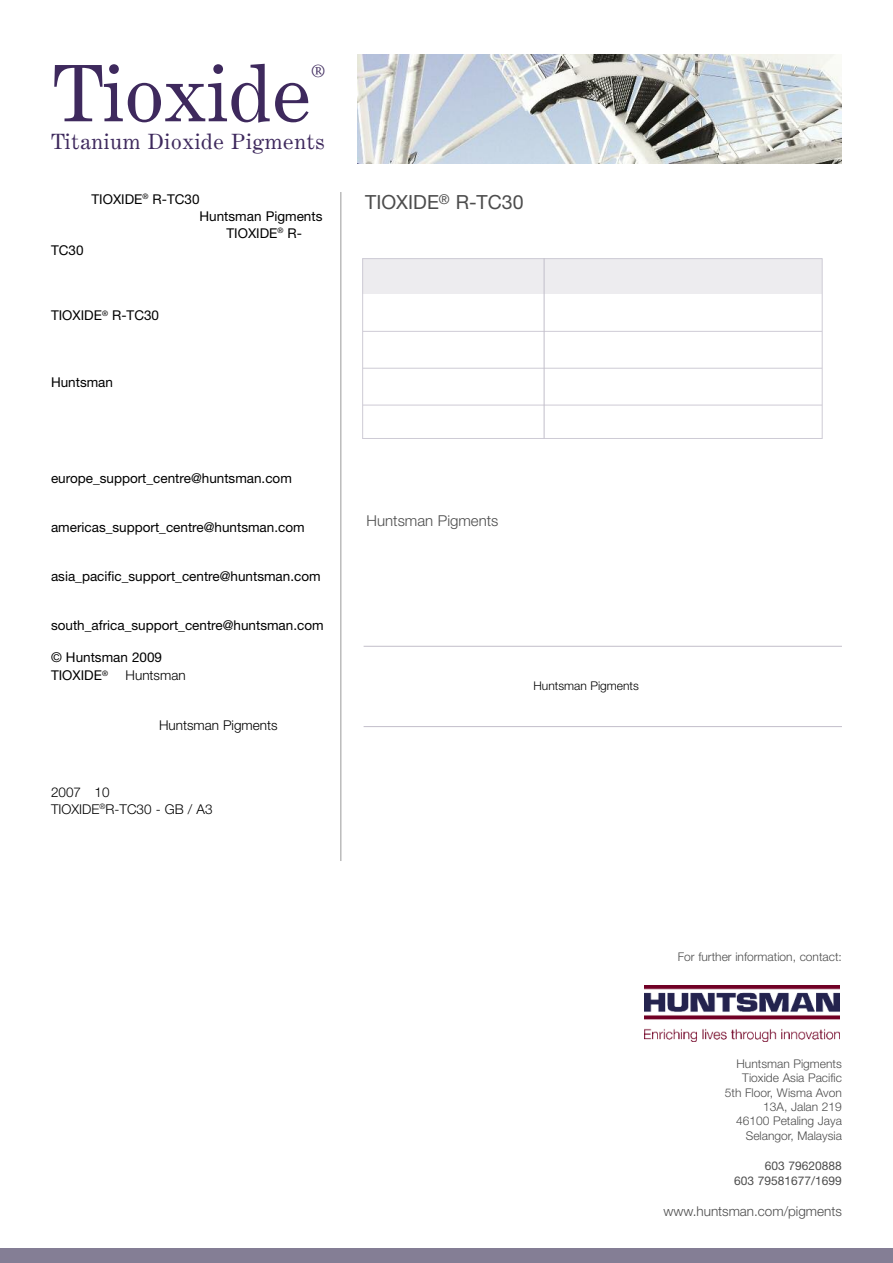
<style>
.page{position:relative;width:893px;height:1263px;background:#fff}
.page>*{position:absolute;margin:0;border:0;box-sizing:border-box;transform-origin:0 0}
.t1{font:78.15px "Century Expanded";color:#3e295d}
.t2{font:21.15px "Century Expanded";letter-spacing:.03em;color:#3e295d}
.t3{font:19.5px "Helvetica Neue";color:#4d4d4d}
.t4{font:16.95px "Century Expanded";color:#3e295d}
.t5{font:300 15px "Helvetica Neue";color:#4d4d4d}
.t6{font:13.5px/18.1px "Helvetica Neue";color:#000}
.t7{font:300 13.5px/17px "Helvetica Neue";color:#000}
.t8{font:300 13.5px "Helvetica Neue";color:#4d4d4d}
.t9{font:300 12px/14.4px "Helvetica Neue";color:#4d4d4d;text-align:right}
.t10{font:12px/15.1px "Helvetica Neue";color:#4d4d4d;text-align:right}
.t11{font:300 12px "Helvetica Neue";color:#000}
</style>
<div class="page">
<img style="left:357px;top:54px;width:485px;height:110px">
<hr style="left:364px;top:646px;width:478px;height:1px;background:#c2beca">
<hr style="left:364px;top:726px;width:478px;height:1px;background:#c2beca">
<img style="left:645px;top:985px;width:194px;height:56px">
<div style="left:0;top:1249px;width:893px;height:14px;background:#847e95"></div>
<hr style="left:341px;top:192px;width:1px;height:669px;background:#999">
<div style="left:362px;top:258px;width:460px;height:35px;background:#edecef"></div>
<hr style="left:363px;top:331px;width:459px;height:1px;background:#cecbd5">
<hr style="left:363px;top:368px;width:459px;height:1px;background:#cecbd5">
<hr style="left:363px;top:405px;width:459px;height:1px;background:#cecbd5">
<div style="left:362px;top:258px;width:460px;height:181px;border:1px solid #cecbd5"></div>
<hr style="left:544px;top:258px;width:1px;height:180px;background:#c2beca">
<h1 class="t1" style="left:52px;top:46px;width:261px">Tioxide</h1>
<p class="t4" style="left:312px;top:61px;width:15px">®</p>
<h2 class="t2" style="left:51px;top:128px;width:275px">Titanium Dioxide Pigments</h2>
<p class="t6" style="left:92px;top:191px;width:110px">TIOXIDE<sup>®</sup> R-TC30</p>
<p class="t6" style="left:51px;top:242px;width:34px">TC30</p>
<p class="t6" style="left:51px;top:308px;width:110px">TIOXIDE<sup>®</sup> R-TC30</p>
<p class="t6" style="left:51px;top:374px;width:64px">Huntsman</p>
<p class="t6" style="left:200px;top:208px;width:124px">Huntsman Pigments</p>
<p class="t6" style="left:227px;top:225px;width:77px">TIOXIDE<sup>®</sup> R-</p>
<p class="t6" style="left:51px;top:471px;width:242px">europe_support_centre@huntsman.com</p>
<p class="t6" style="left:51px;top:519px;width:255px">americas_support_centre@huntsman.com</p>
<p class="t6" style="left:51px;top:569px;width:271px">asia_pacific_support_centre@huntsman.com</p>
<p class="t6" style="left:51px;top:617px;width:274px">south_africa_support_centre@huntsman.com</p>
<p class="t6" style="left:51px;top:650px;width:113px">© Huntsman 2009<br>TIOXIDE<sup>®</sup></p>
<p class="t7" style="left:126px;top:668px;width:61px">Huntsman</p>
<p class="t7" style="left:159px;top:718px;width:120px">Huntsman Pigments</p>
<p class="t7" style="left:51px;top:785px;width:163px">2007 10<br>TIOXIDE<sup>®</sup>R-TC30 - GB / A3</p>
<h3 class="t3" style="left:365px;top:195px;width:160px">TIOXIDE<sup>®</sup> R-TC30</h3>
<p class="t5" style="left:367px;top:516px;width:133px">Huntsman Pigments</p>
<p class="t11" style="left:533px;top:681px;width:107px">Huntsman Pigments</p>
<p class="t9" style="left:678px;top:951px;width:166px">For further information, contact:</p>
<p class="t9" style="left:725px;top:1057px;width:119px">Huntsman Pigments<br>Tioxide Asia Pacific<br>5th Floor, Wisma Avon<br>13A, Jalan 219<br>46100 Petaling Jaya<br>Selangor, Malaysia</p>
<p class="t10" style="left:734px;top:1160px;width:109px">603 79620888<br>603 79581677/1699</p>
<p class="t8" style="left:663px;top:1207px;width:180px">www.huntsman.com/pigments</p>
</div>
